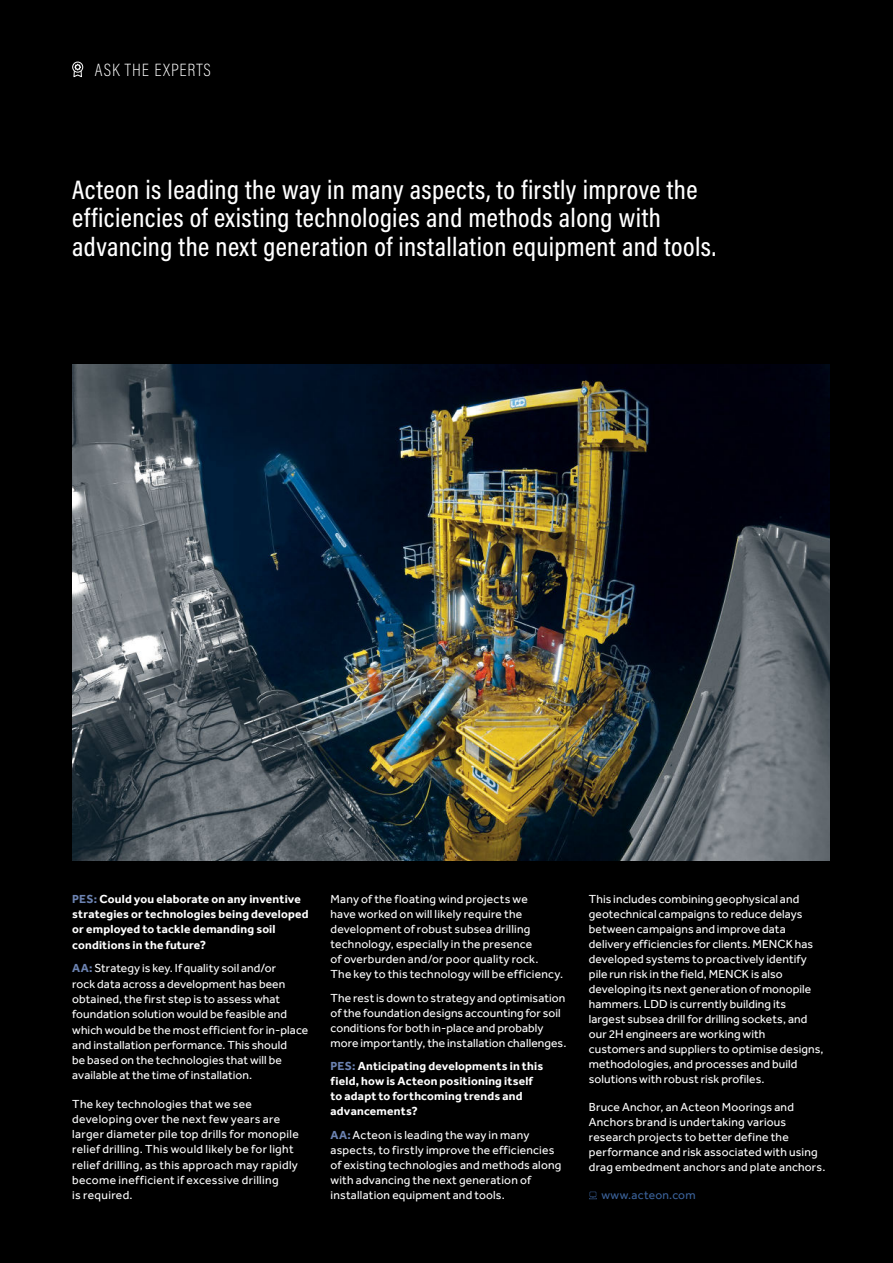
<style>
.page{position:relative;width:893px;height:1263px;background:#000}
.page>*{position:absolute;margin:0;border:0;box-sizing:border-box;transform-origin:0 0}
.t1{font:500 27px/28.5px "Acumin Pro Cond";letter-spacing:.015em;color:#fff}
.t2{font:200 18px "Acumin Pro Cond";letter-spacing:.055em;color:#fff}
.t3{font:12px/15px "Effra";letter-spacing:.01em;color:#fff}
.t4{font:700 12px/15.3px "Effra";letter-spacing:.015em;color:#fff}
.t5{font:12px "Effra";letter-spacing:.02em;color:#3b629a}
.s1{color:#6c83b2}
.s2{font-weight:700;color:#6c83b2}
</style>
<div class="page">
<div style="left:72px;top:62px;width:11px;height:11px;border:1px solid #fff;border-radius:50%"></div>
<svg style="left:73px;top:63px;width:9px;height:15px"></svg>
<svg style="left:589px;top:1192px;width:8px;height:7px"></svg>
<img style="left:72px;top:365px;width:757px;height:496px">
<h2 class="t2" style="left:95px;top:59px;width:118px">ASK THE EXPERTS</h2>
<h1 class="t1" style="left:72px;top:177px;width:645px">Acteon is leading the way in many aspects, to firstly improve the efficiencies of existing technologies and methods along with advancing the next generation of installation equipment and tools.</h1>
<p class="t4" style="left:72px;top:892px;width:238px"><span class="s1">PES:</span> Could you elaborate on any inventive strategies or technologies being developed or employed to tackle demanding soil conditions in the future?</p>
<p class="t3" style="left:72px;top:961px;width:237px"><span class="s2">AA:</span> Strategy is key. If quality soil and/or<br>rock data across a development has been obtained, the first step is to assess what foundation solution would be feasible and which would be the most efficient for in-place and installation performance. This should<br>be based on the technologies that will be available at the time of installation.</p>
<p class="t3" style="left:72px;top:1096px;width:228px">The key technologies that we see developing over the next few years are larger diameter pile top drills for monopile relief drilling. This would likely be for light relief drilling, as this approach may rapidly become inefficient if excessive drilling<br>is required.</p>
<p class="t3" style="left:331px;top:892px;width:234px">Many of the floating wind projects we<br>have worked on will likely require the development of robust subsea drilling technology, especially in the presence<br>of overburden and/or poor quality rock.<br>The key to this technology will be efficiency.</p>
<p class="t3" style="left:331px;top:991px;width:237px">The rest is down to strategy and optimisation of the foundation designs accounting for soil conditions for both in-place and probably more importantly, the installation challenges.</p>
<p class="t4" style="left:331px;top:1059px;width:214px"><span class="s1">PES:</span> Anticipating developments in this field, how is Acteon positioning itself to adapt to forthcoming trends and advancements?</p>
<p class="t3" style="left:331px;top:1128px;width:232px"><span class="s2">AA:</span> Acteon is leading the way in many aspects, to firstly improve the efficiencies of existing technologies and methods along with advancing the next generation of installation equipment and tools.</p>
<p class="t3" style="left:589px;top:892px;width:236px">This includes combining geophysical and geotechnical campaigns to reduce delays between campaigns and improve data delivery efficiencies for clients. MENCK has developed systems to proactively identify pile run risk in the field, MENCK is also developing its next generation of monopile hammers. LDD is currently building its largest subsea drill for drilling sockets, and our 2H engineers are working with customers and suppliers to optimise designs, methodologies, and processes and build solutions with robust risk profiles.</p>
<p class="t3" style="left:589px;top:1100px;width:238px">Bruce Anchor, an Acteon Moorings and Anchors brand is undertaking various research projects to better define the performance and risk associated with using drag embedment anchors and plate anchors.</p>
<p class="t5" style="left:601px;top:1190px;width:96px">www.acteon.com</p>
</div>
